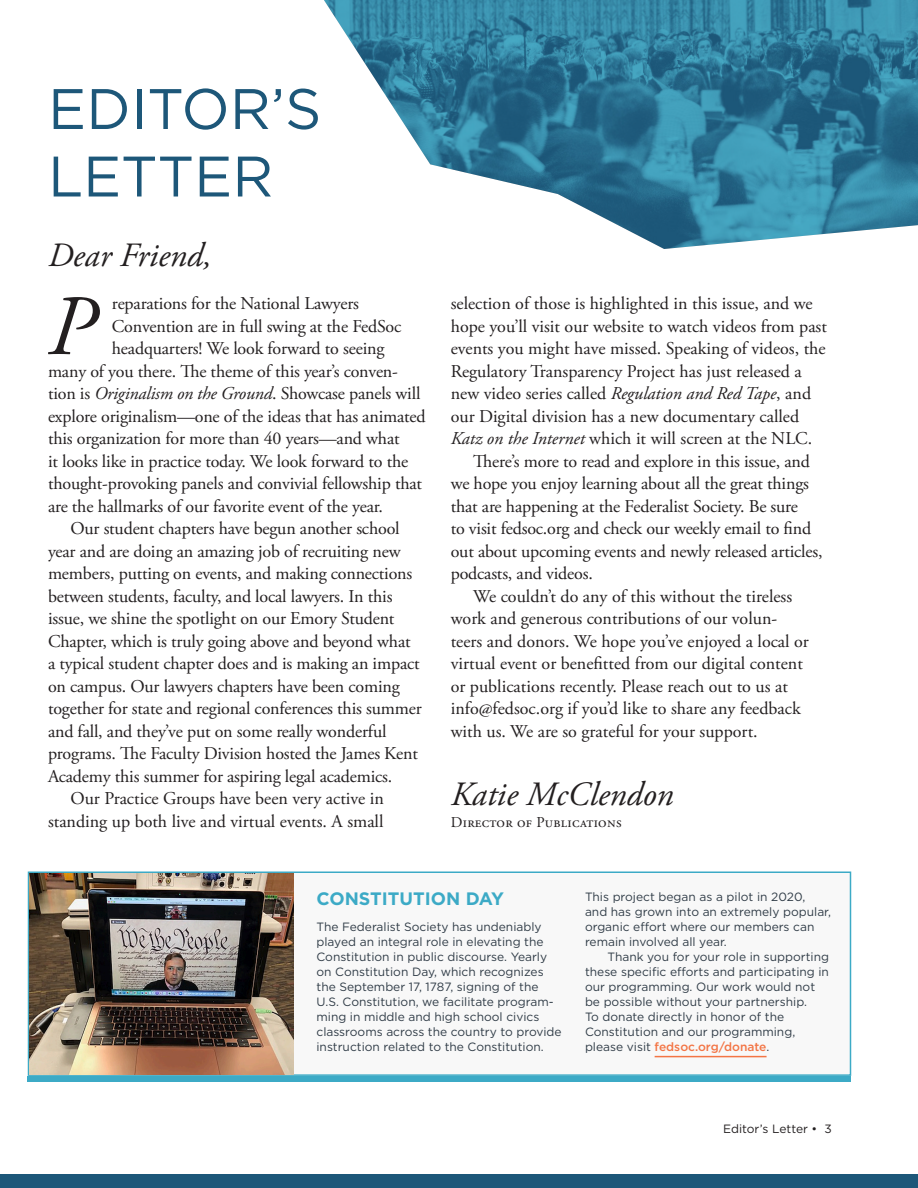
<style>
.page{position:relative;width:918px;height:1188px;background:#fff}
.page>*{position:absolute;margin:0;border:0;box-sizing:border-box;transform-origin:0 0}
.P1{font:italic 85.8px "Adobe Garamond Pro";color:#231f20}
.t1{font:57px/67.5px "Gotham";color:#1d5779}
.Stat_sub_left{font:italic 34.05px "Adobe Garamond Pro";color:#231f20}
.P1-2{font:18px/22.5px "Adobe Garamond Pro";letter-spacing:-.01em;color:#231f20}
.Caption_header{font:700 18px "Gotham";color:#3caac6}
.Stat_sub_left-2{font:15px "Adobe Garamond Pro";letter-spacing:.02em;color:#231f20}
.SIdebar_Small{font:12px/15px "Gotham";color:#303c47}
.t2{font:12px "Gotham";color:#231f20}
.s1{font-style:italic}
.s2{font-weight:500;color:#f37545}
</style>
<div class="page">
<div style="left:0;top:1174px;width:918px;height:14px;background:#1d5779"></div>
<div style="left:28px;top:872px;width:823px;height:204px;background:#f8f8f8;border:2px solid #3caac6"></div>
<div style="left:28px;top:1076px;width:823px;height:6px;background:#3caac6"></div>
<hr style="left:655px;top:1056px;width:112px;height:1px;background:#f37545">
<img style="left:324px;top:0;width:594px;height:249px">
<img style="left:29px;top:873px;width:265px;height:201px">
<h1 class="t1" style="left:48px;top:74px;width:275px">EDITOR’S<br>LETTER</h1>
<p class="Stat_sub_left" style="left:48px;top:235px;width:165px">Dear Friend,</p>
<p class="P1" style="left:47px;top:275px;width:49px">P</p>
<p class="P1-2" style="left:112px;top:293px;width:249px">reparations for the National Lawyers</p>
<p class="P1-2" style="left:112px;top:315px;width:291px">Convention are in full swing at the FedSoc</p>
<p class="P1-2" style="left:112px;top:338px;width:274px">headquarters! We look forward to seeing</p>
<p class="P1-2" style="left:48px;top:360px;width:352px">many of you there. The theme of this year’s conven-</p>
<p class="P1-2" style="left:48px;top:383px;width:374px">tion is <span class="s1">Originalism on the Ground</span>. Showcase panels will</p>
<p class="P1-2" style="left:48px;top:405px;width:379px">explore originalism—one of the ideas that has animated</p>
<p class="P1-2" style="left:48px;top:428px;width:353px">this organization for more than 40 years—and what</p>
<p class="P1-2" style="left:48px;top:450px;width:362px">it looks like in practice today. We look forward to the</p>
<p class="P1-2" style="left:48px;top:473px;width:376px">thought-provoking panels and convivial fellowship that</p>
<p class="P1-2" style="left:48px;top:495px;width:337px">are the hallmarks of our favorite event of the year.</p>
<p class="P1-2" style="left:48px;top:518px;width:375px;text-indent:22px">Our student chapters have begun another school year and are doing an amazing job of recruiting new members, putting on events, and making connections between students, faculty, and local lawyers. In this issue, we shine the spotlight on our Emory Student Chapter, which is truly going above and beyond what a typical student chapter does and is making an impact on campus. Our lawyers chapters have been coming together for state and regional conferences this summer and fall, and they’ve put on some really wonderful programs. The Faculty Division hosted the James Kent Academy this summer for aspiring legal academics.</p>
<p class="P1-2" style="left:48px;top:788px;width:337px;text-align:right">Our Practice Groups have been very active in standing up both live and virtual events. A small</p>
<p class="P1-2" style="left:451px;top:293px;width:378px">selection of those is highlighted in this issue, and we hope you’ll visit our website to watch videos from past events you might have missed. Speaking of videos, the Regulatory Transparency Project has just released a new video series called <span class="s1">Regulation and Red Tape</span>, and our Digital division has a new documentary called <span class="s1">Katz on the Internet</span> which it will screen at the NLC.</p>
<p class="P1-2" style="left:451px;top:450px;width:373px;text-indent:22px">There’s more to read and explore in this issue, and we hope you enjoy learning about all the great things that are happening at the Federalist Society. Be sure<br>to visit fedsoc.org and check our weekly email to find out about upcoming events and newly released articles, podcasts, and videos.</p>
<p class="P1-2" style="left:451px;top:585px;width:360px;text-indent:22px">We couldn’t do any of this without the tireless work and generous contributions of our volun&shy;teers and donors. We hope you’ve enjoyed a local or virtual event or benefitted from our digital content or publications recently. Please reach out to us at info@fedsoc.org if you’d like to share any feedback with us. We are so grateful for your support.</p>
<p class="Stat_sub_left" style="left:451px;top:774px;width:224px">Katie McClendon</p>
<p class="Stat_sub_left-2" style="left:451px;top:813px;width:172px">Director of Publications</p>
<p class="Caption_header" style="left:316px;top:887px;width:189px">CONSTITUTION DAY</p>
<p class="SIdebar_Small" style="left:316px;top:919px;width:247px">The Federalist Society has undeniably played an integral role in elevating the Constitution in public discourse. Yearly on Constitution Day, which recognizes the September 17, 1787, signing of the U.S. Constitution, we facilitate program&shy;ming in middle and high school civics classrooms across the country to provide instruction related to the Constitution.</p>
<p class="SIdebar_Small" style="left:585px;top:889px;width:248px">This project began as a pilot in 2020,<br>and has grown into an extremely popular, organic effort where our members can remain involved all year.</p>
<p class="SIdebar_Small" style="left:585px;top:949px;width:246px;text-indent:22px">Thank you for your role in supporting these specific efforts and participating in our programming. Our work would not be possible without your partnership.<br>To donate directly in honor of the Constitution and our programming, please visit <span class="s2">fedsoc.org/donate</span>.</p>
<p class="t2" style="left:723px;top:1121px;width:110px">Editor’s Letter • 3</p>
</div>
